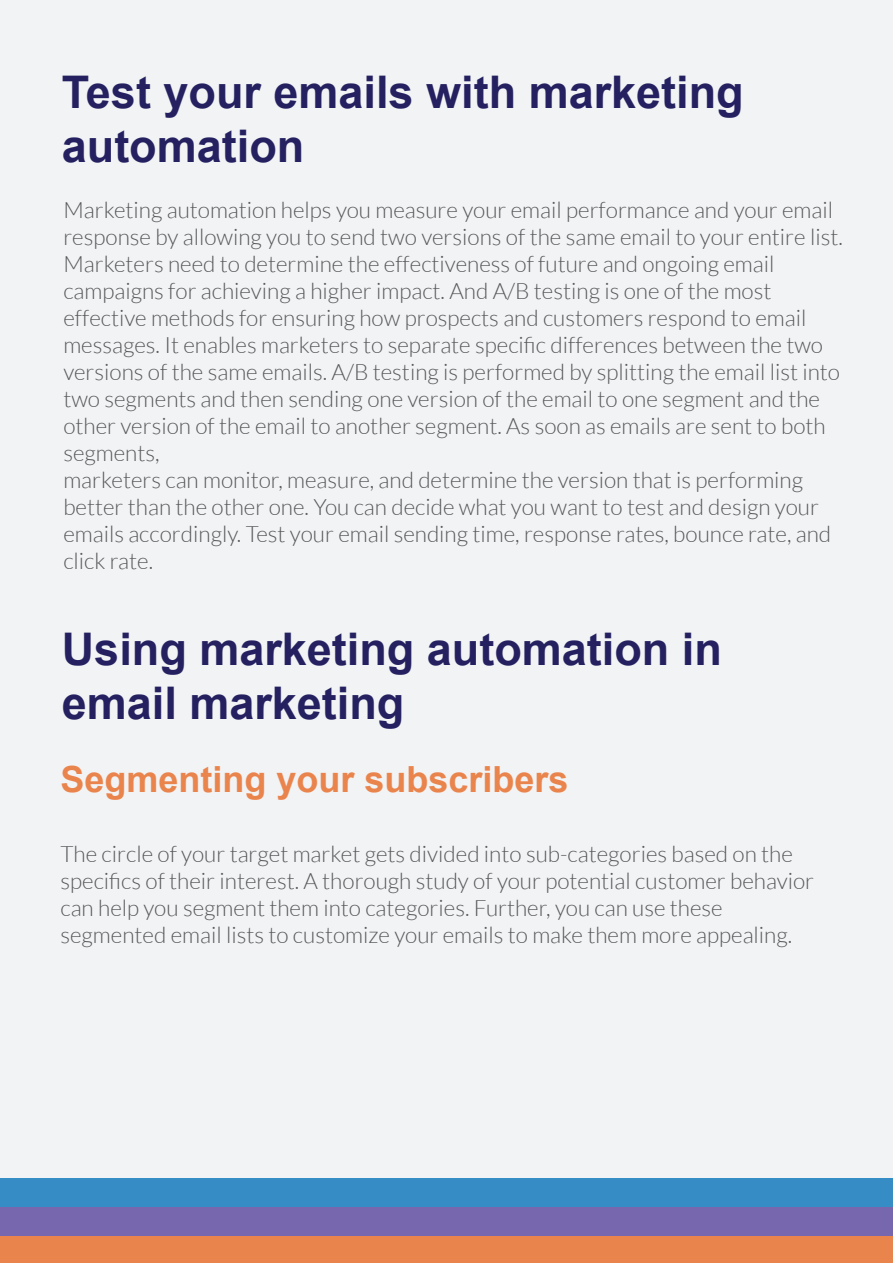
<style>
.page{position:relative;width:893px;height:1263px;background:#fff}
.page>*{position:absolute;margin:0;border:0;box-sizing:border-box;transform-origin:0 0}
.t1{font:700 45px/54px "Arial";color:#252161}
.t2{font:700 36px "Arial";color:#ea844d}
.t3{font:300 22.5px/27px "Lato";color:#57585a}
</style>
<div class="page">
<div style="left:0;top:1px;width:893px;height:1262px;background:#f2f3f4"></div>
<div style="left:0;top:1235px;width:893px;height:28px;background:#ea844d"></div>
<div style="left:0;top:1207px;width:893px;height:28px;background:#7767ae"></div>
<div style="left:0;top:1178px;width:893px;height:29px;background:#368dc6"></div>
<h1 class="t1" style="left:62px;top:65px;width:683px">Test your emails with marketing automation</h1>
<p class="t3" style="left:63px;top:197px;width:781px">Marketing automation helps you measure your email performance and your email response by allowing you to send two versions of the same email to your entire list.<br>Marketers need to determine the effectiveness of future and ongoing email campaigns for achieving a higher impact. And A/B testing is one of the most effective methods for ensuring how prospects and customers respond to email messages. It enables marketers to separate specific differences between the two versions of the same emails. A/B testing is performed by splitting the email list into two segments and then sending one version of the email to one segment and the other version of the email to another segment. As soon as emails are sent to both segments,<br>marketers can monitor, measure, and determine the version that is performing better than the other one. You can decide what you want to test and design your emails accordingly. Test your email sending time, response rates, bounce rate, and click rate.</p>
<h1 class="t1" style="left:62px;top:623px;width:662px">Using marketing automation in email marketing</h1>
<h2 class="t2" style="left:60px;top:753px;width:510px">Segmenting your subscribers</h2>
<p class="t3" style="left:60px;top:840px;width:755px">The circle of your target market gets divided into sub-categories based on the specifics of their interest. A thorough study of your potential customer behavior can help you segment them into categories. Further, you can use these segmented email lists to customize your emails to make them more appealing.</p>
</div>
